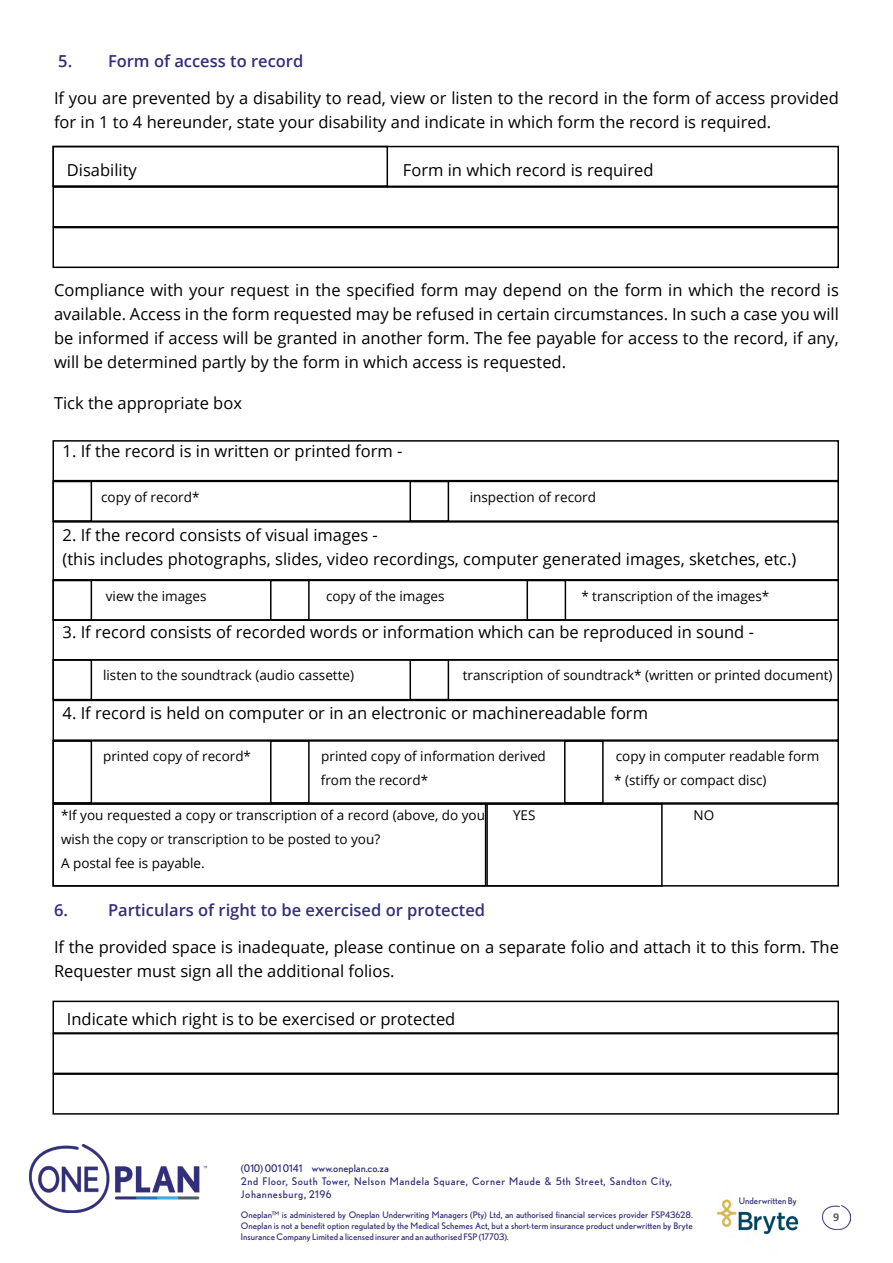
<style>
.page{position:relative;width:893px;height:1263px;background:#fff}
.page>*{position:absolute;margin:0;border:0;box-sizing:border-box;transform-origin:0 0}
.t1{font:16.5px/24px "Open Sans";color:#000}
.t2{font:600 16.5px "Open Sans";color:#332f79}
.t3{font:13.5px/24px "Open Sans";color:#000}
.t4{font:700 12px "Calibri";color:#58595b}
.t5{font:10.5px/12.6px "Nobel";letter-spacing:.05em;color:#322f78}
.t6{font:9px/10.8px "Nobel";color:#322f78}
</style>
<div class="page">
<img style="left:29px;top:1144px;width:179px;height:68px">
<img style="left:718px;top:1198px;width:81px;height:37px">
<img style="left:822px;top:1206px;width:29px;height:23px">
<div style="left:52px;top:146px;width:787px;height:41px;border:2px solid #000"></div>
<div style="left:52px;top:186px;width:787px;height:42px;border:2px solid #000"></div>
<div style="left:52px;top:227px;width:787px;height:41px;border:2px solid #000"></div>
<div style="left:52px;top:146px;width:336px;height:41px;border:2px solid #000"></div>
<div style="left:52px;top:440px;width:787px;height:41px;border:2px solid #000"></div>
<div style="left:52px;top:481px;width:787px;height:41px;border:2px solid #000"></div>
<div style="left:52px;top:481px;width:40px;height:41px;border:2px solid #000"></div>
<div style="left:410px;top:481px;width:39px;height:41px;border:2px solid #000"></div>
<div style="left:52px;top:521px;width:787px;height:59px;border:2px solid #000"></div>
<div style="left:52px;top:580px;width:787px;height:41px;border:2px solid #000"></div>
<div style="left:52px;top:580px;width:40px;height:41px;border:2px solid #000"></div>
<div style="left:526px;top:580px;width:40px;height:41px;border:2px solid #000"></div>
<div style="left:270px;top:580px;width:40px;height:41px;border:2px solid #000"></div>
<div style="left:52px;top:619px;width:787px;height:41px;border:2px solid #000"></div>
<div style="left:52px;top:659px;width:787px;height:41px;border:2px solid #000"></div>
<div style="left:52px;top:659px;width:40px;height:41px;border:2px solid #000"></div>
<div style="left:410px;top:659px;width:39px;height:41px;border:2px solid #000"></div>
<div style="left:52px;top:700px;width:787px;height:41px;border:2px solid #000"></div>
<div style="left:52px;top:740px;width:787px;height:64px;border:2px solid #000"></div>
<div style="left:52px;top:740px;width:40px;height:64px;border:2px solid #000"></div>
<div style="left:564px;top:740px;width:40px;height:64px;border:2px solid #000"></div>
<div style="left:270px;top:740px;width:40px;height:64px;border:2px solid #000"></div>
<div style="left:52px;top:803px;width:434px;height:83px;border:2px solid #000"></div>
<div style="left:486px;top:803px;width:177px;height:83px;border:2px solid #000"></div>
<div style="left:52px;top:1001px;width:787px;height:33px;border:2px solid #000"></div>
<div style="left:52px;top:1033px;width:787px;height:41px;border:2px solid #000"></div>
<div style="left:52px;top:1073px;width:787px;height:42px;border:2px solid #000"></div>
<p class="t2" style="left:58px;top:49px;width:246px">5. Form of access to record</p>
<p class="t1" style="left:54px;top:86px;width:786px">If you are prevented by a disability to read, view or listen to the record in the form of access provided for in 1 to 4 hereunder, state your disability and indicate in which form the record is required.</p>
<p class="t1" style="left:67px;top:158px;width:72px">Disability</p>
<p class="t1" style="left:403px;top:158px;width:252px">Form in which record is required</p>
<p class="t1" style="left:54px;top:278px;width:786px;text-align:justify">Compliance with your request in the specified form may depend on the form in which the record is available. Access in the form requested may be refused in certain circumstances. In such a case you will be informed if access will be granted in another form. The fee payable for access to the record, if any, will be determined partly by the form in which access is requested.</p>
<p class="t1" style="left:54px;top:390px;width:190px">Tick the appropriate box</p>
<p class="t1" style="left:63px;top:438px;width:341px">1. If the record is in written or printed form -</p>
<p class="t3" style="left:101px;top:484px;width:100px">copy of record*</p>
<p class="t3" style="left:470px;top:484px;width:128px">inspection of record</p>
<p class="t1" style="left:63px;top:522px;width:735px">2. If the record consists of visual images -<br>(this includes photographs, slides, video recordings, computer generated images, sketches, etc.)</p>
<p class="t3" style="left:106px;top:583px;width:102px">view the images</p>
<p class="t3" style="left:326px;top:583px;width:120px">copy of the images</p>
<p class="t3" style="left:581px;top:583px;width:189px">* transcription of the images*</p>
<p class="t1" style="left:63px;top:620px;width:693px">3. If record consists of recorded words or information which can be reproduced in sound -</p>
<p class="t3" style="left:103px;top:663px;width:252px">listen to the soundtrack (audio cassette)</p>
<p class="t3" style="left:463px;top:663px;width:371px">transcription of soundtrack* (written or printed document)</p>
<p class="t1" style="left:63px;top:701px;width:587px">4. If record is held on computer or in an electronic or machinereadable form</p>
<p class="t3" style="left:103px;top:744px;width:149px">printed copy of record*</p>
<p class="t3" style="left:321px;top:744px;width:226px">printed copy of information derived</p>
<p class="t3" style="left:616px;top:744px;width:205px">copy in computer readable form</p>
<p class="t3" style="left:321px;top:768px;width:109px">from the record*</p>
<p class="t3" style="left:614px;top:768px;width:154px">* (stiffy or compact disc)</p>
<p class="t3" style="left:61px;top:802px;width:425px">*If you requested a copy or transcription of a record (above, do you</p>
<p class="t3" style="left:513px;top:802px;width:24px">YES</p>
<p class="t3" style="left:693px;top:802px;width:22px">NO</p>
<p class="t3" style="left:61px;top:826px;width:321px">wish the copy or transcription to be posted to you?<br>A postal fee is payable.</p>
<p class="t2" style="left:54px;top:898px;width:15px">6.</p>
<p class="t2" style="left:108px;top:898px;width:379px">Particulars of right to be exercised or protected</p>
<p class="t1" style="left:54px;top:935px;width:786px">If the provided space is inadequate, please continue on a separate folio and attach it to this form. The<br>Requester must sign all the additional folios.</p>
<p class="t1" style="left:67px;top:1007px;width:390px">Indicate which right is to be exercised or protected</p>
<p class="t5" style="left:241px;top:1162px;width:432px">(010) 001 0141 www.oneplan.co.za<br>2nd Floor, South Tower, Nelson Mandela Square, Corner Maude &amp; 5th Street, Sandton City,<br>Johannesburg, 2196</p>
<p class="t6" style="left:739px;top:1195px;width:59px">Underwritten By</p>
<p class="t6" style="left:241px;top:1209px;width:453px">Oneplan™ is administered by Oneplan Underwriting Managers (Pty) Ltd, an authorised financial services provider FSP43628.</p>
<p class="t4" style="left:833px;top:1208px;width:8px">9</p>
<p class="t6" style="left:241px;top:1220px;width:453px">Oneplan is not a benefit option regulated by the Medical Schemes Act, but a short-term insurance product underwritten by Bryte<br>Insurance Company Limited a licensed insurer and an authorised FSP (17703).</p>
</div>
